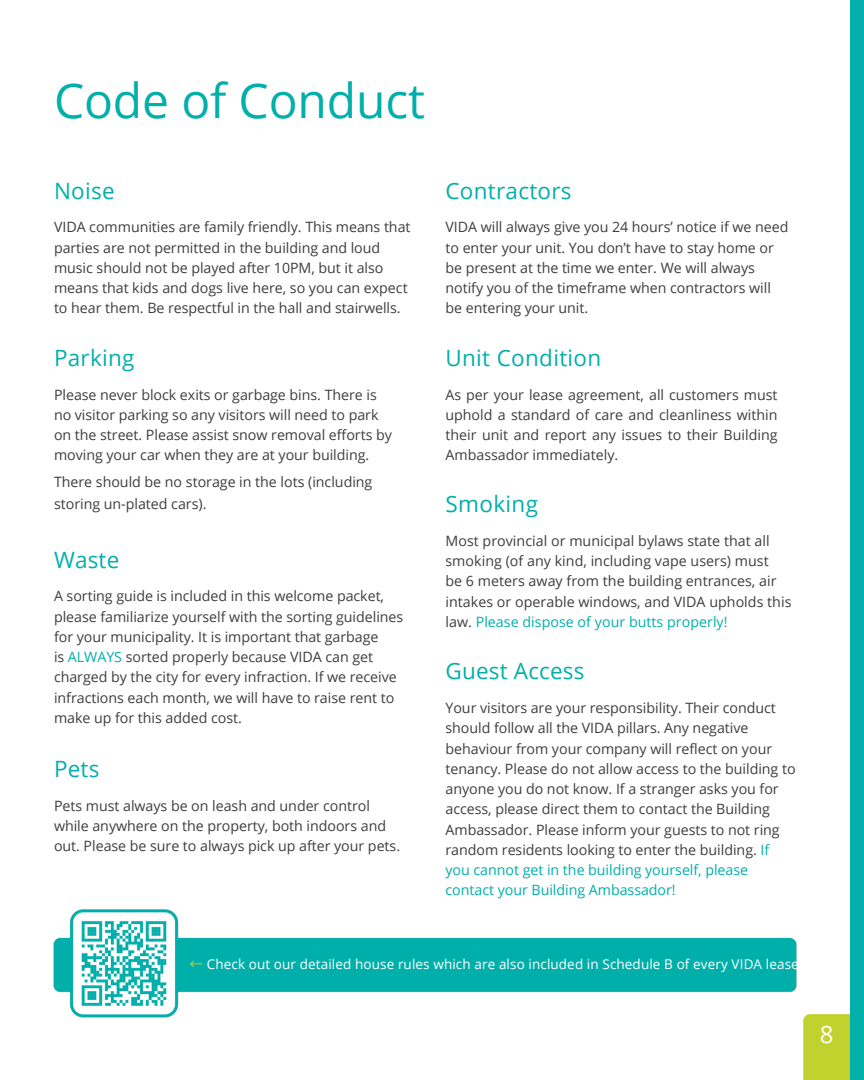
<style>
.page{position:relative;width:864px;height:1080px;background:#fff}
.page>*{position:absolute;margin:0;border:0;box-sizing:border-box;transform-origin:0 0}
.t1{font:48px "Open Sans";color:#02afab}
.t2{font:24px "Open Sans";color:#fff}
.t3{font:22.5px "Open Sans";letter-spacing:.015em;color:#02afab}
.t4{font:14.25px/20.2px "Open Sans";color:#3f3e3f}
.t5{font:13.5px "Open Sans";letter-spacing:.01em;color:#fff}
.s1{color:#02afab}
.s2{font-family:"Noto Sans CJ Ksc";color:#c1d22f}
</style>
<div class="page">
<img style="left:53px;top:909px;width:744px;height:109px">
<div style="left:803px;top:1014px;width:47px;height:66px;background:#c1d22f"></div>
<div style="left:850px;top:0;width:14px;height:1080px;background:#02afab"></div>
<div style="left:0;top:1001px;width:67px;height:79px;background:#fff"></div>
<h2 class="t1" style="left:54px;top:67px;width:373px">Code of Conduct</h2>
<p class="t3" style="left:54px;top:175px;width:62px">Noise</p>
<p class="t4" style="left:54px;top:217px;width:358px">VIDA communities are family friendly. This means that parties are not permitted in the building and loud music should not be played after 10PM, but it also means that kids and dogs live here, so you can expect to hear them. Be respectful in the hall and stairwells.</p>
<h2 class="t3" style="left:54px;top:342px;width:82px">Parking</h2>
<p class="t4" style="left:54px;top:384px;width:339px">Please never block exits or garbage bins. There is no visitor parking so any visitors will need to park on the street. Please assist snow removal efforts by moving your car when they are at your building.</p>
<h2 class="t4" style="left:54px;top:472px;width:320px">There should be no storage in the lots (including</h2>
<p class="t4" style="left:54px;top:493px;width:154px">storing un-plated cars).</p>
<p class="t3" style="left:54px;top:544px;width:67px">Waste</p>
<p class="t4" style="left:54px;top:586px;width:351px">A sorting guide is included in this welcome packet, please familiarize yourself with the sorting guidelines for your municipality. It is important that garbage</p>
<p class="t4" style="left:54px;top:646px;width:344px">is <span class="s1">ALWAYS</span> sorted properly because VIDA can get charged by the city for every infraction. If we receive infractions each month, we will have to raise rent to make up for this added cost.</p>
<h2 class="t3" style="left:54px;top:753px;width:47px">Pets</h2>
<h2 class="t4" style="left:54px;top:795px;width:348px">Pets must always be on leash and under control while anywhere on the property, both indoors and out. Please be sure to always pick up after your pets.</h2>
<p class="t3" style="left:446px;top:175px;width:128px">Contractors</p>
<p class="t4" style="left:446px;top:217px;width:345px">VIDA will always give you 24 hours’ notice if we need to enter your unit. You don’t have to stay home or be present at the time we enter. We will always notify you of the timeframe when contractors will be entering your unit.</p>
<p class="t3" style="left:446px;top:342px;width:157px">Unit Condition</p>
<p class="t4" style="left:446px;top:384px;width:334px;text-align:justify">As per your lease agreement, all customers must uphold a standard of care and cleanliness within their unit and report any issues to their Building Ambassador immediately.</p>
<h2 class="t3" style="left:446px;top:488px;width:94px">Smoking</h2>
<h2 class="t4" style="left:446px;top:530px;width:326px">Most provincial or municipal bylaws state that all</h2>
<p class="t4" style="left:446px;top:550px;width:325px">smoking (of any kind, including vape users) must</p>
<p class="t4" style="left:446px;top:571px;width:347px">be 6 meters away from the building entrances, air intakes or operable windows, and VIDA upholds this law. <span class="s1">Please dispose of your butts properly!</span></p>
<p class="t3" style="left:446px;top:655px;width:141px">Guest Access</p>
<h2 class="t4" style="left:446px;top:697px;width:352px">Your visitors are your responsibility. Their conduct should follow all the VIDA pillars. Any negative behaviour from your company will reflect on your tenancy. Please do not allow access to the building to anyone you do not know. If a stranger asks you for access, please direct them to contact the Building Ambassador. Please inform your guests to not ring random residents looking to enter the building. <span class="s1">If you cannot get in the building yourself, please contact your Building Ambassador!</span></h2>
<p class="t5" style="left:190px;top:955px;width:611px"><span class="s2">←</span> Check out our detailed house rules which are also included in Schedule B of every VIDA lease</p>
<p class="t2" style="left:820px;top:1018px;width:15px">8</p>
</div>
